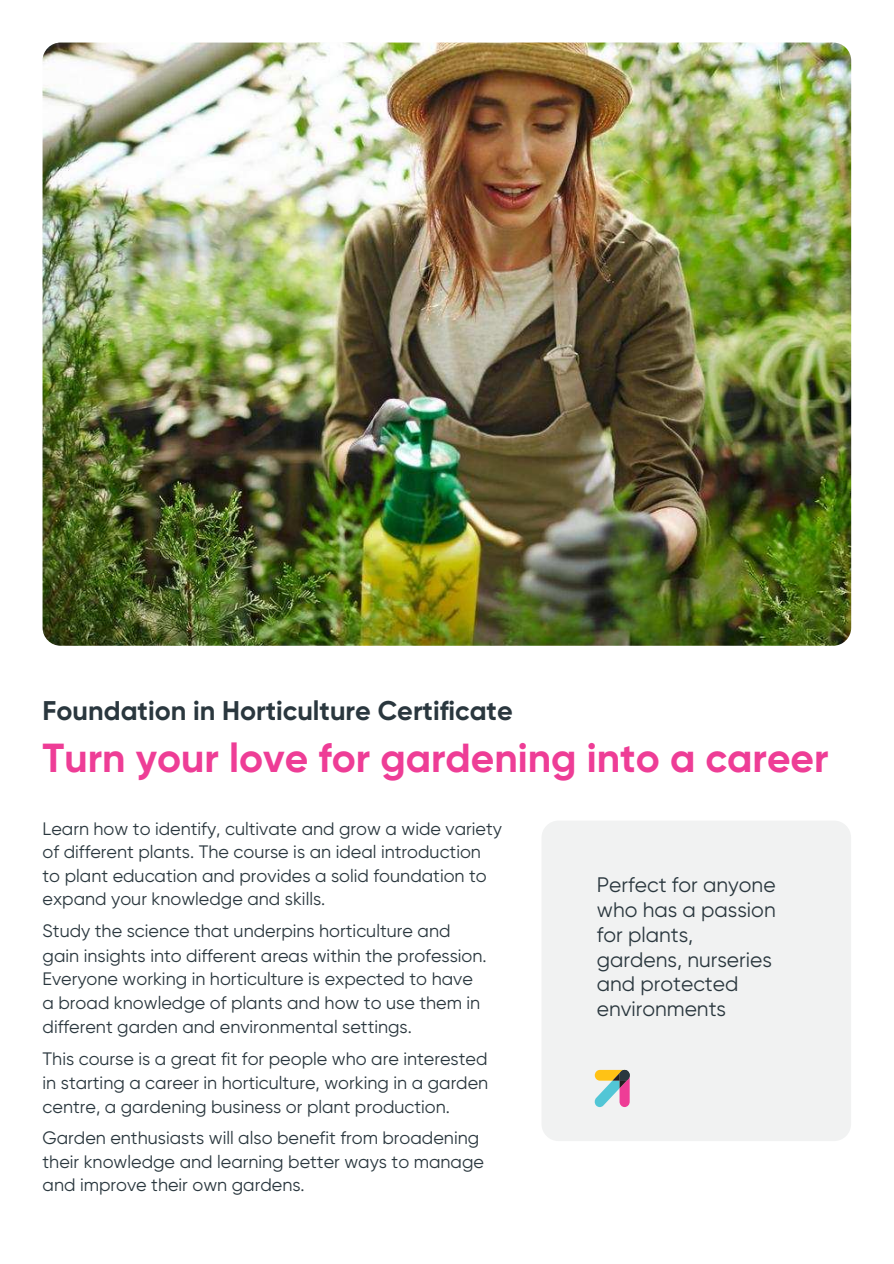
<style>
.page{position:relative;width:894px;height:1264px;background:#fff}
.page>*{position:absolute;margin:0;border:0;box-sizing:border-box;transform-origin:0 0}
.t1{font:700 40.5px "Gilroy";color:#ee3d96}
.t2{font:700 27px "Gilroy";color:#2a373e}
.t3{font:21px/24.8px "Gilroy";color:#2a373e}
.t4{font:18px/23.7px "Gilroy";color:#2a373e}
</style>
<div class="page">
<img style="left:43px;top:43px;width:808px;height:602px;border-radius:18px">
<div style="left:541px;top:820px;width:309px;height:321px;background:#f1f2f2;border-radius:17px"></div>
<svg style="left:594px;top:1069px;width:35px;height:38px"></svg>
<h2 class="t2" style="left:43px;top:693px;width:471px">Foundation in Horticulture Certificate</h2>
<h1 class="t1" style="left:43px;top:733px;width:787px">Turn your love for gardening into a career</h1>
<p class="t4" style="left:43px;top:816px;width:461px">Learn how to identify, cultivate and grow a wide variety of different plants. The course is an ideal introduction to plant education and provides a solid foundation to expand your knowledge and skills.</p>
<p class="t4" style="left:43px;top:918px;width:445px">Study the science that underpins horticulture and gain insights into different areas within the profession.<br>Everyone working in horticulture is expected to have a broad knowledge of plants and how to use them in different garden and environmental settings.</p>
<p class="t4" style="left:43px;top:1046px;width:447px;text-align:justify">This course is a great fit for people who are interested in starting a career in horticulture, working in a garden centre, a gardening business or plant production.</p>
<p class="t4" style="left:43px;top:1125px;width:443px">Garden enthusiasts will also benefit from broadening their knowledge and learning better ways to manage and improve their own gardens.</p>
<p class="t3" style="left:596px;top:872px;width:180px">Perfect for anyone who has a passion for plants, gardens, nurseries and protected environments</p>
</div>
